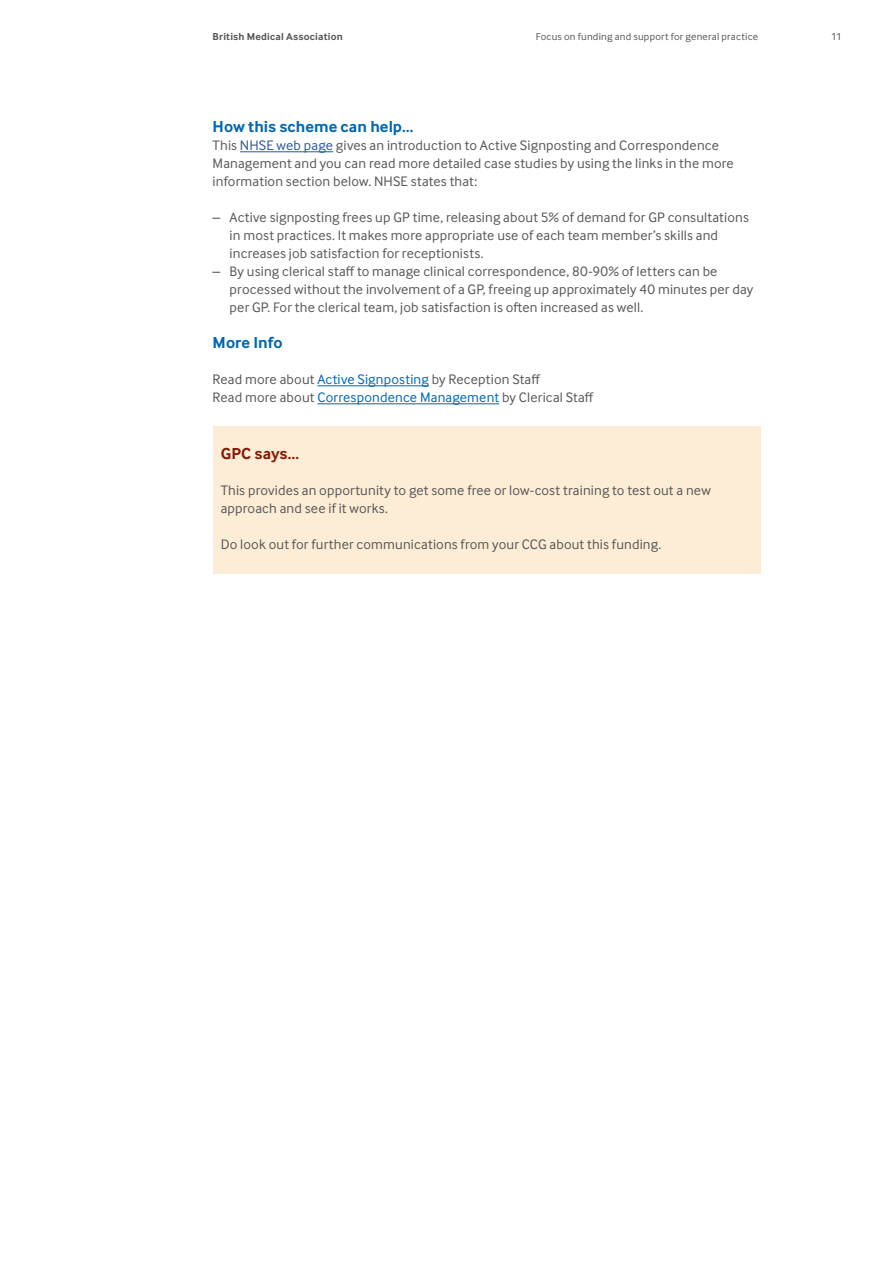
<style>
.page{position:relative;width:893px;height:1263px;background:#fff}
.page>*{position:absolute;margin:0;border:0;box-sizing:border-box;transform-origin:0 0}
.t1{font:700 16.5px "Inter Face";letter-spacing:.005em;color:#0067b1}
.t2{font:700 16.5px "Inter Face";letter-spacing:.01em;color:#861a06}
.t3{font:14.25px/18px "Inter Face";letter-spacing:.01em;color:#575756}
.t4{font:10.5px "Inter Face";letter-spacing:.025em;color:#575756}
.t5{font:700 10.5px "Inter Face";letter-spacing:.02em;color:#575756}
.s1{color:#275b9b}
.s2{color:#0067b1}
</style>
<div class="page">
<hr style="left:240px;top:152px;width:93px;height:1px;background:#275b9b">
<hr style="left:317px;top:386px;width:112px;height:1px;background:#0067b1">
<hr style="left:317px;top:404px;width:182px;height:1px;background:#0067b1">
<div style="left:213px;top:426px;width:547px;height:147px;background:#feedd6"></div>
<p class="t5" style="left:213px;top:30px;width:132px">British Medical Association</p>
<p class="t4" style="left:536px;top:31px;width:224px">Focus on funding and support for general practice</p>
<p class="t4" style="left:831px;top:31px;width:12px">11</p>
<p class="t1" style="left:213px;top:117px;width:202px">How this scheme can help…</p>
<p class="t3" style="left:213px;top:136px;width:523px">This <span class="s1">NHSE web page</span> gives an introduction to Active Signposting and Correspondence<br>Management and you can read more detailed case studies by using the links in the more information section below. NHSE states that:</p>
<p class="t3" style="left:230px;top:208px;width:521px;text-indent:-17px">– Active signposting frees up GP time, releasing about 5% of demand for GP consultations in most practices. It makes more appropriate use of each team member’s skills and increases job satisfaction for receptionists.</p>
<p class="t3" style="left:230px;top:262px;width:525px;text-indent:-17px">– By using clerical staff to manage clinical correspondence, 80-90% of letters can be processed without the involvement of a GP, freeing up approximately 40 minutes per day per GP. For the clerical team, job satisfaction is often increased as well.</p>
<p class="t1" style="left:213px;top:333px;width:71px">More Info</p>
<p class="t3" style="left:213px;top:370px;width:383px">Read more about <span class="s2">Active Signposting</span> by Reception Staff<br>Read more about <span class="s2">Correspondence Management</span> by Clerical Staff</p>
<p class="t2" style="left:221px;top:444px;width:80px">GPC says…</p>
<p class="t3" style="left:221px;top:481px;width:492px">This provides an opportunity to get some free or low-cost training to test out a new approach and see if it works.</p>
<p class="t3" style="left:221px;top:535px;width:442px">Do look out for further communications from your CCG about this funding.</p>
</div>
